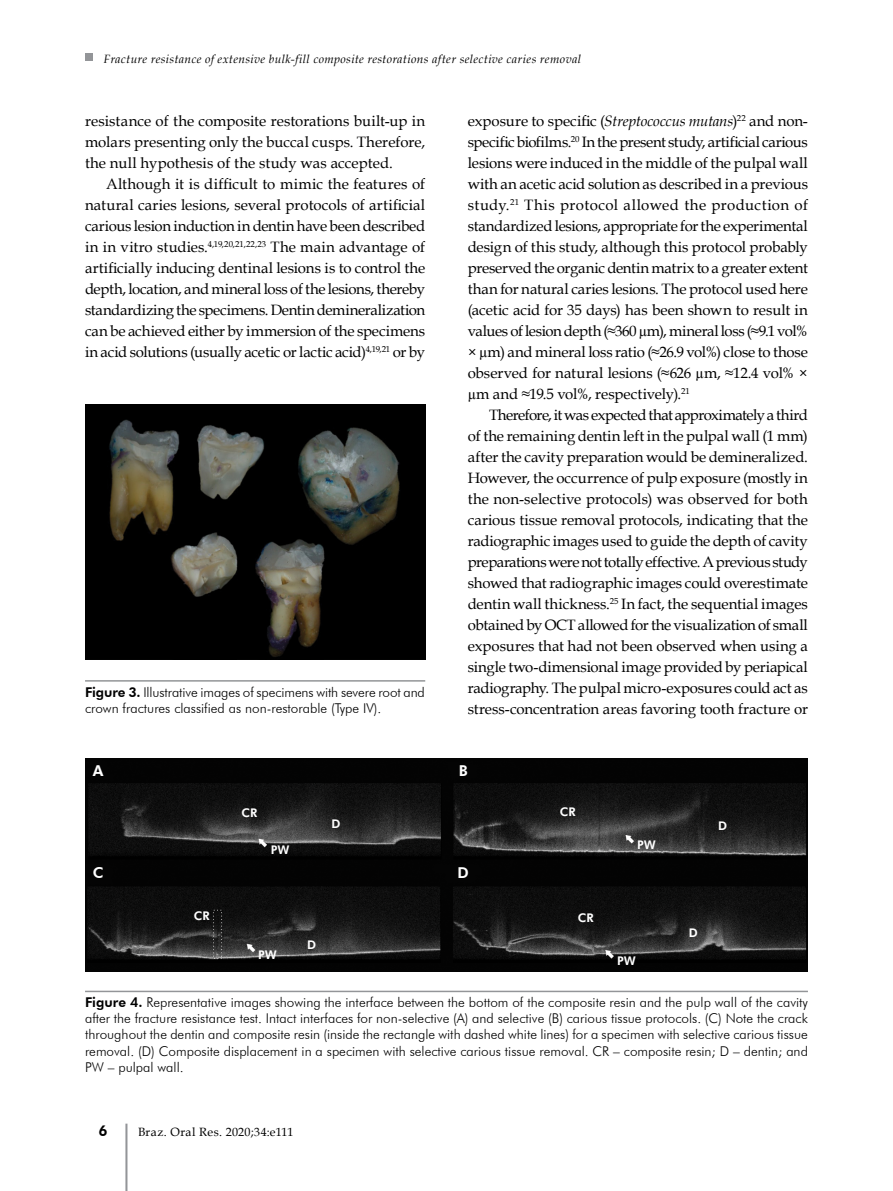
<style>
.page{position:relative;width:893px;height:1191px;background:#fff}
.page>*{position:absolute;margin:0;border:0;box-sizing:border-box;transform-origin:0 0}
.t1{font:15px/21px "Book Antiqua";letter-spacing:-.005em;color:#000;text-align:justify}
.t2{font:800 15px "Futura BT";color:#fff}
.t3{font:800 15px "Futura BT";color:#000}
.t4{font:300 13.5px/16.2px "Futura BT";color:#000}
.t5{font:italic 12px "Book Antiqua";letter-spacing:.03em;color:#000}
.t6{font:12px "Book Antiqua";letter-spacing:.025em;color:#000}
.t7{font:800 12px "Futura BT";color:#fff}
.s1{font-weight:800}
.s2{font-style:italic}
</style>
<div class="page">
<div style="left:85px;top:53px;width:8px;height:8px;background:#939598"></div>
<img style="left:85px;top:404px;width:340px;height:255px">
<hr style="left:85px;top:680px;width:340px;height:1px;background:#939598">
<img style="left:85px;top:758px;width:723px;height:213px">
<hr style="left:85px;top:990px;width:723px;height:2px;background:#939598">
<hr style="left:125px;top:1123px;width:2px;height:68px;background:#939598">
<p class="t5" style="left:103px;top:51px;width:479px">Fracture resistance of extensive bulk-fill composite restorations after selective caries removal</p>
<p class="t1" style="left:85px;top:110px;width:342px">resistance of the composite restorations built-up in molars presenting only the buccal cusps. Therefore, the null hypothesis of the study was accepted.</p>
<p class="t1" style="left:85px;top:173px;width:342px;text-indent:21px">Although it is difficult to mimic the features of natural caries lesions, several protocols of artificial carious lesion induction in dentin have been described in in vitro studies.<sup>4,19,20,21,22,23</sup> The main advantage of artificially inducing dentinal lesions is to control the depth, location, and mineral loss of the lesions, thereby standardizing the specimens. Dentin demineralization can be achieved either by immersion of the specimens in acid solutions (usually acetic or lactic acid)<sup>4,19,21</sup> or by</p>
<p class="t4" style="left:85px;top:683px;width:341px"><span class="s1">Figure 3.</span> Illustrative images of specimens with severe root and crown fractures classified as non-restorable (Type IV).</p>
<p class="t1" style="left:468px;top:110px;width:342px">exposure to specific (<span class="s2">Streptococcus mutans</span>)<sup>22</sup> and non&shy;specific biofilms.<sup>20</sup> In the present study, artificial carious lesions were induced in the middle of the pulpal wall with an acetic acid solution as described in a previous study.<sup>21</sup> This protocol allowed the production of standardized lesions, appropriate for the experimental design of this study, although this protocol probably preserved the organic dentin matrix to a greater extent than for natural caries lesions. The protocol used here (acetic acid for 35 days) has been shown to result in values of lesion depth (≈360 µm), mineral loss (≈9.1 vol% × µm) and mineral loss ratio (≈26.9 vol%) close to those observed for natural lesions (≈626 µm, ≈12.4 vol% × µm and ≈19.5 vol%, respectively).<sup>21</sup></p>
<p class="t1" style="left:468px;top:404px;width:342px;text-indent:21px">Therefore, it was expected that approximately a third of the remaining dentin left in the pulpal wall (1 mm) after the cavity preparation would be demineralized.<br>However, the occurrence of pulp exposure (mostly in the non-selective protocols) was observed for both carious tissue removal protocols, indicating that the radiographic images used to guide the depth of cavity preparations were not totally effective. A previous study showed that radiographic images could overestimate dentin wall thickness.<sup>25</sup> In fact, the sequential images obtained by OCT allowed for the visualization of small exposures that had not been observed when using a single two-dimensional image provided by periapical radiography. The pulpal micro-exposures could act as stress-concentration areas favoring tooth fracture or</p>
<p class="t2" style="left:93px;top:761px;width:12px">A</p>
<p class="t2" style="left:459px;top:761px;width:10px">B</p>
<p class="t7" style="left:241px;top:805px;width:17px">CR</p>
<p class="t7" style="left:271px;top:842px;width:20px">PW</p>
<p class="t7" style="left:331px;top:817px;width:11px">D</p>
<p class="t2" style="left:93px;top:863px;width:12px">C</p>
<p class="t2" style="left:458px;top:863px;width:13px">D</p>
<p class="t7" style="left:194px;top:909px;width:17px">CR</p>
<p class="t7" style="left:258px;top:947px;width:20px">PW</p>
<p class="t7" style="left:307px;top:937px;width:11px">D</p>
<p class="t7" style="left:560px;top:804px;width:17px">CR</p>
<p class="t7" style="left:637px;top:837px;width:20px">PW</p>
<p class="t7" style="left:578px;top:911px;width:17px">CR</p>
<p class="t7" style="left:617px;top:953px;width:20px">PW</p>
<p class="t7" style="left:718px;top:819px;width:11px">D</p>
<p class="t7" style="left:689px;top:925px;width:11px">D</p>
<p class="t4" style="left:85px;top:994px;width:724px;text-align:justify"><span class="s1">Figure 4.</span> Representative images showing the interface between the bottom of the composite resin and the pulp wall of the cavity after the fracture resistance test. Intact interfaces for non-selective (A) and selective (B) carious tissue protocols. (C) Note the crack throughout the dentin and composite resin (inside the rectangle with dashed white lines) for a specimen with selective carious tissue removal. (D) Composite displacement in a specimen with selective carious tissue removal. CR – composite resin; D – dentin; and PW – pulpal wall.</p>
<p class="t3" style="left:98px;top:1121px;width:11px">6</p>
<p class="t6" style="left:138px;top:1123px;width:157px">Braz. Oral Res. 2020;34:e111</p>
</div>
